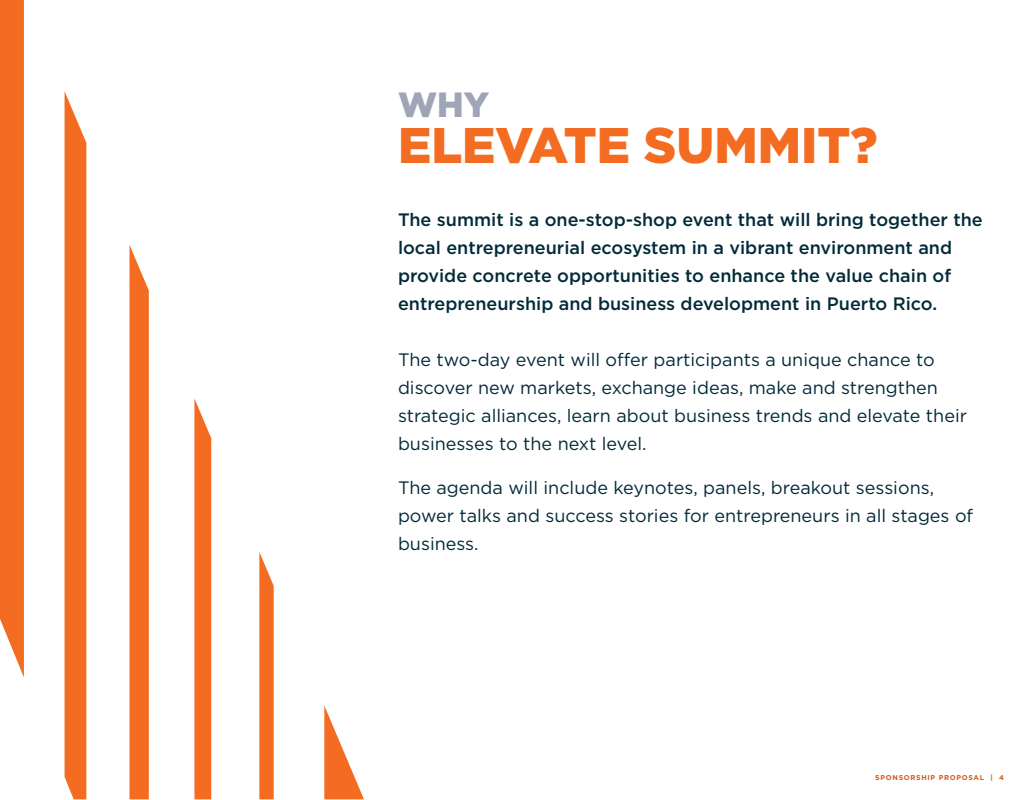
<style>
.page{position:relative;width:1024px;height:800px;background:#fff}
.page>*{position:absolute;margin:0;border:0;box-sizing:border-box;transform-origin:0 0}
.t1{font:900 50px "Gotham";color:#f36c21}
.t2{font:900 35px "Gotham";color:#9ea5b7}
.t3{font:18px/28px "Gotham";color:#022b3a}
.t4{font:500 18px/28px "Gotham";color:#022b3a}
.t5{font:700 7px "Gotham";letter-spacing:.1em;color:#d45916}
</style>
<div class="page">
<svg style="left:0;top:0;width:364px;height:799px"></svg>
<p class="t2" style="left:398px;top:81px;width:93px">WHY</p>
<p class="t1" style="left:398px;top:111px;width:481px">ELEVATE SUMMIT?</p>
<p class="t4" style="left:398px;top:206px;width:586px">The summit is a one-stop-shop event that will bring together the local entrepreneurial ecosystem in a vibrant environment and provide concrete opportunities to enhance the value chain of entrepreneurship and business development in Puerto Rico.</p>
<p class="t3" style="left:398px;top:346px;width:571px">The two-day event will offer participants a unique chance to discover new markets, exchange ideas, make and strengthen strategic alliances, learn about business trends and elevate their businesses to the next level.</p>
<p class="t3" style="left:398px;top:474px;width:577px">The agenda will include keynotes, panels, breakout sessions, power talks and success stories for entrepreneurs in all stages of business.</p>
<p class="t5" style="left:875px;top:773px;width:130px">SPONSORSHIP PROPOSAL | 4</p>
</div>
